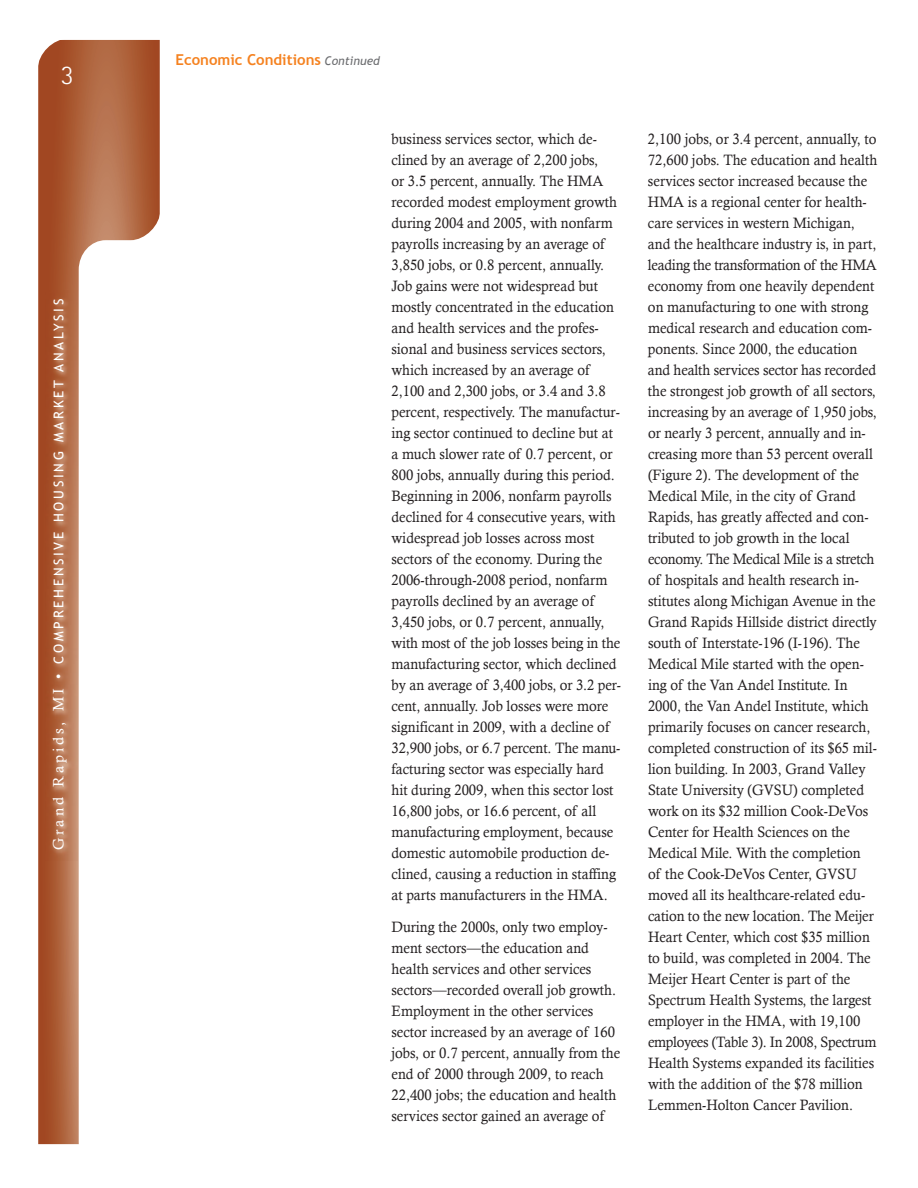
<style>
.page{position:relative;width:918px;height:1188px;background:#fff}
.page>*{position:absolute;margin:0;border:0;box-sizing:border-box;transform-origin:0 0}
.t1{font:300 27px "Rotis Sans Serif";color:#fff}
.body_text{font:15px/21px "Calisto";color:#231f20;scale:.95 1}
.t2{font:700 15px "Trebuchet MS";color:#f58220}
.t3{font:13.5px "Trebuchet MS";letter-spacing:.2em;color:#fff}
.s1{font-family:"Calisto";font-size:15px}
.s2{font-weight:400;font-style:italic;font-size:12px;color:#6c6d70}
</style>
<div class="page">
<svg style="left:38px;top:40px;width:122px;height:1104px;background:#af633f"></svg>
<svg style="left:79px;top:240px;width:81px;height:904px"></svg>
<svg style="left:38px;top:39px;width:30px;height:30px"></svg>
<svg style="left:130px;top:210px;width:30px;height:36px"></svg>
<img style="left:46px;top:290px;width:31px;height:570px">
<h1 class="t1" style="left:61px;top:60px;width:14px">3</h1>
<p class="t3" style="left:51px;top:850px;width:553px;rotate:-90deg"><span class="s1">Grand Rapids, MI •</span> COMPREHENSIVE HOUSING MARKET ANALYSIS</p>
<p class="t2" style="left:176px;top:50px;width:206px">Economic Conditions <span class="s2">Continued</span></p>
<p class="body_text" style="left:391px;top:128px;width:243px">business services sector, which de&shy;clined by an average of 2,200 jobs,<br>or 3.5 percent, annually. The HMA recorded modest employment growth during 2004 and 2005, with nonfarm payrolls increasing by an average of 3,850 jobs, or 0.8 percent, annually.<br>Job gains were not widespread but mostly concentrated in the education and health services and the profes&shy;sional and business services sectors, which increased by an average of 2,100 and 2,300 jobs, or 3.4 and 3.8 percent, respectively. The manufactur&shy;ing sector continued to decline but at a much slower rate of 0.7 percent, or 800 jobs, annually during this period.<br>Beginning in 2006, nonfarm payrolls declined for 4 consecutive years, with widespread job losses across most sectors of the economy. During the 2006-through-2008 period, nonfarm payrolls declined by an average of 3,450 jobs, or 0.7 percent, annually, with most of the job losses being in the manufacturing sector, which declined by an average of 3,400 jobs, or 3.2 per&shy;cent, annually. Job losses were more significant in 2009, with a decline of 32,900 jobs, or 6.7 percent. The manu&shy;facturing sector was especially hard hit during 2009, when this sector lost 16,800 jobs, or 16.6 percent, of all manufacturing employment, because domestic automobile production de&shy;clined, causing a reduction in staffing at parts manufacturers in the HMA.</p>
<p class="body_text" style="left:391px;top:916px;width:242px">During the 2000s, only two employ&shy;ment sectors—the education and health services and other services sectors—recorded overall job growth.<br>Employment in the other services sector increased by an average of 160 jobs, or 0.7 percent, annually from the end of 2000 through 2009, to reach 22,400 jobs; the education and health services sector gained an average of</p>
<p class="body_text" style="left:648px;top:128px;width:243px">2,100 jobs, or 3.4 percent, annually, to 72,600 jobs. The education and health services sector increased because the HMA is a regional center for health&shy;care services in western Michigan, and the healthcare industry is, in part, leading the transformation of the HMA economy from one heavily dependent on manufacturing to one with strong medical research and education com&shy;ponents. Since 2000, the education and health services sector has recorded the strongest job growth of all sectors, increasing by an average of 1,950 jobs, or nearly 3 percent, annually and in&shy;creasing more than 53 percent overall (Figure 2). The development of the Medical Mile, in the city of Grand Rapids, has greatly affected and con&shy;tributed to job growth in the local economy. The Medical Mile is a stretch of hospitals and health research in&shy;stitutes along Michigan Avenue in the Grand Rapids Hillside district directly south of Interstate-196 (I-196). The Medical Mile started with the open&shy;ing of the Van Andel Institute. In 2000, the Van Andel Institute, which primarily focuses on cancer research, completed construction of its $65 mil&shy;lion building. In 2003, Grand Valley State University (GVSU) completed work on its $32 million Cook-DeVos Center for Health Sciences on the Medical Mile. With the completion<br>of the Cook-DeVos Center, GVSU moved all its healthcare-related edu&shy;cation to the new location. The Meijer Heart Center, which cost $35 million to build, was completed in 2004. The Meijer Heart Center is part of the Spectrum Health Systems, the largest employer in the HMA, with 19,100 employees (Table 3). In 2008, Spectrum Health Systems expanded its facilities with the addition of the $78 million Lemmen-Holton Cancer Pavilion.</p>
</div>
